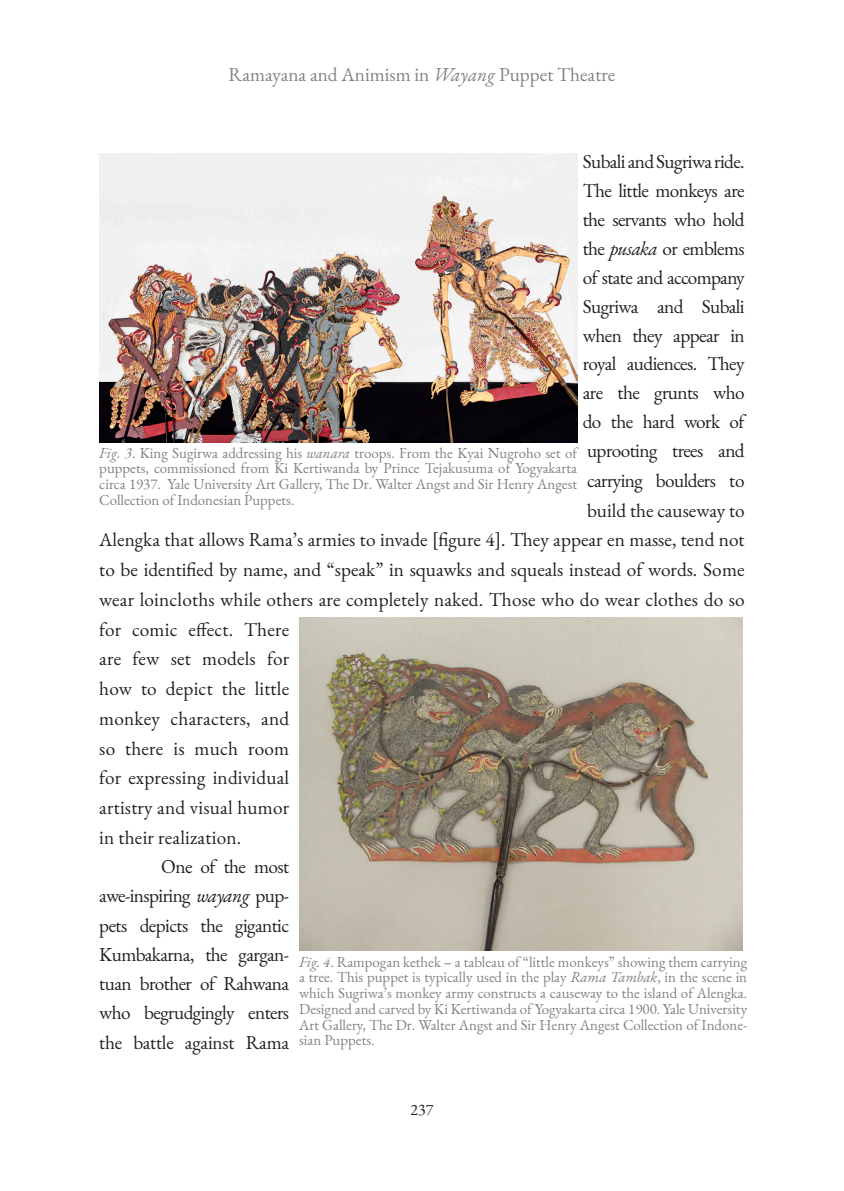
<style>
.page{position:relative;width:844px;height:1191px;background:#fff}
.page>*{position:absolute;margin:0;border:0;box-sizing:border-box;transform-origin:0 0}
.t1{font:19.25px/29.2px "EB Garamond";color:#231f20;text-align:justify}
.t2{font:19.25px "EB Garamond";letter-spacing:-.03em;color:#231f20}
.t3{font:19.25px "EB Garamond";color:#808285}
.t4{font:15.75px "EB Garamond";color:#231f20}
.t5{font:14.88px/15.8px "EB Garamond";color:#808285;text-align:justify}
.s1{font-style:italic}
</style>
<div class="page">
<img style="left:99px;top:154px;width:478px;height:288px">
<img style="left:299px;top:618px;width:443px;height:332px">
<p class="t3" style="left:228px;top:62px;width:388px">Ramayana and Animism in <span class="s1">Wayang</span> Puppet Theatre</p>
<p class="t2" style="left:582px;top:149px;width:163px">Subali and Sugriwa ride.</p>
<p class="t2" style="left:582px;top:178px;width:163px">The little monkeys are</p>
<p class="t2" style="left:582px;top:207px;width:163px">the servants who hold</p>
<p class="t2" style="left:582px;top:236px;width:163px">the <span class="s1">pusaka</span> or emblems</p>
<p class="t2" style="left:582px;top:265px;width:163px">of state and accompany</p>
<p class="t2" style="left:582px;top:294px;width:163px">Sugriwa and Subali</p>
<p class="t2" style="left:582px;top:322px;width:163px">when they appear in</p>
<p class="t2" style="left:582px;top:351px;width:163px">royal audiences. They</p>
<p class="t2" style="left:582px;top:380px;width:163px">are the grunts who</p>
<p class="t2" style="left:582px;top:409px;width:163px">do the hard work of</p>
<p class="t2" style="left:587px;top:438px;width:159px">uprooting trees and</p>
<p class="t2" style="left:587px;top:468px;width:159px">carrying boulders to</p>
<p class="t1" style="left:587px;top:495px;width:159px">build the causeway to</p>
<p class="t1" style="left:99px;top:525px;width:646px">Alengka that allows Rama’s armies to invade [figure 4]. They appear en masse, tend not</p>
<p class="t1" style="left:99px;top:555px;width:646px">to be identified by name, and “speak” in squawks and squeals instead of words. Some</p>
<p class="t1" style="left:99px;top:585px;width:646px">wear loincloths while others are completely naked. Those who do wear clothes do so</p>
<p class="t1" style="left:99px;top:614px;width:191px">for comic effect. There</p>
<p class="t1" style="left:99px;top:644px;width:191px">are few set models for</p>
<p class="t1" style="left:99px;top:674px;width:191px">how to depict the little</p>
<p class="t1" style="left:99px;top:704px;width:191px">monkey characters, and</p>
<p class="t1" style="left:99px;top:733px;width:191px">so there is much room</p>
<p class="t1" style="left:99px;top:763px;width:191px">for expressing individual</p>
<p class="t1" style="left:99px;top:793px;width:191px">artistry and visual humor</p>
<p class="t1" style="left:99px;top:823px;width:143px">in their realization.</p>
<p class="t1" style="left:99px;top:852px;width:191px;text-indent:62px">One of the most awe-inspiring <span class="s1">wayang</span> pup&shy;pets depicts the gigantic Kumbakarna, the gargan&shy;tuan brother of Rahwana who begrudgingly enters the battle against Rama</p>
<p class="t5" style="left:99px;top:445px;width:479px"><span class="s1">Fig. 3</span>. King Sugirwa addressing his <span class="s1">wanara</span> troops. From the Kyai Nugroho set of puppets, commissioned from Ki Kertiwanda by Prince Tejakusuma of Yogyakarta circa 1937. Yale University Art Gallery, The Dr. Walter Angst and Sir Henry Angest Collection of Indonesian Puppets.</p>
<p class="t5" style="left:299px;top:953px;width:449px"><span class="s1">Fig. 4</span>. Rampogan kethek – a tableau of “little monkeys” showing them carrying a tree. This puppet is typically used in the play <span class="s1">Rama Tambak</span>, in the scene in which Sugriwa’s monkey army constructs a causeway to the island of Alengka.<br>Designed and carved by Ki Kertiwanda of Yogyakarta circa 1900. Yale University Art Gallery, The Dr. Walter Angst and Sir Henry Angest Collection of Indone&shy;sian Puppets.</p>
<p class="t4" style="left:410px;top:1099px;width:24px">237</p>
</div>
